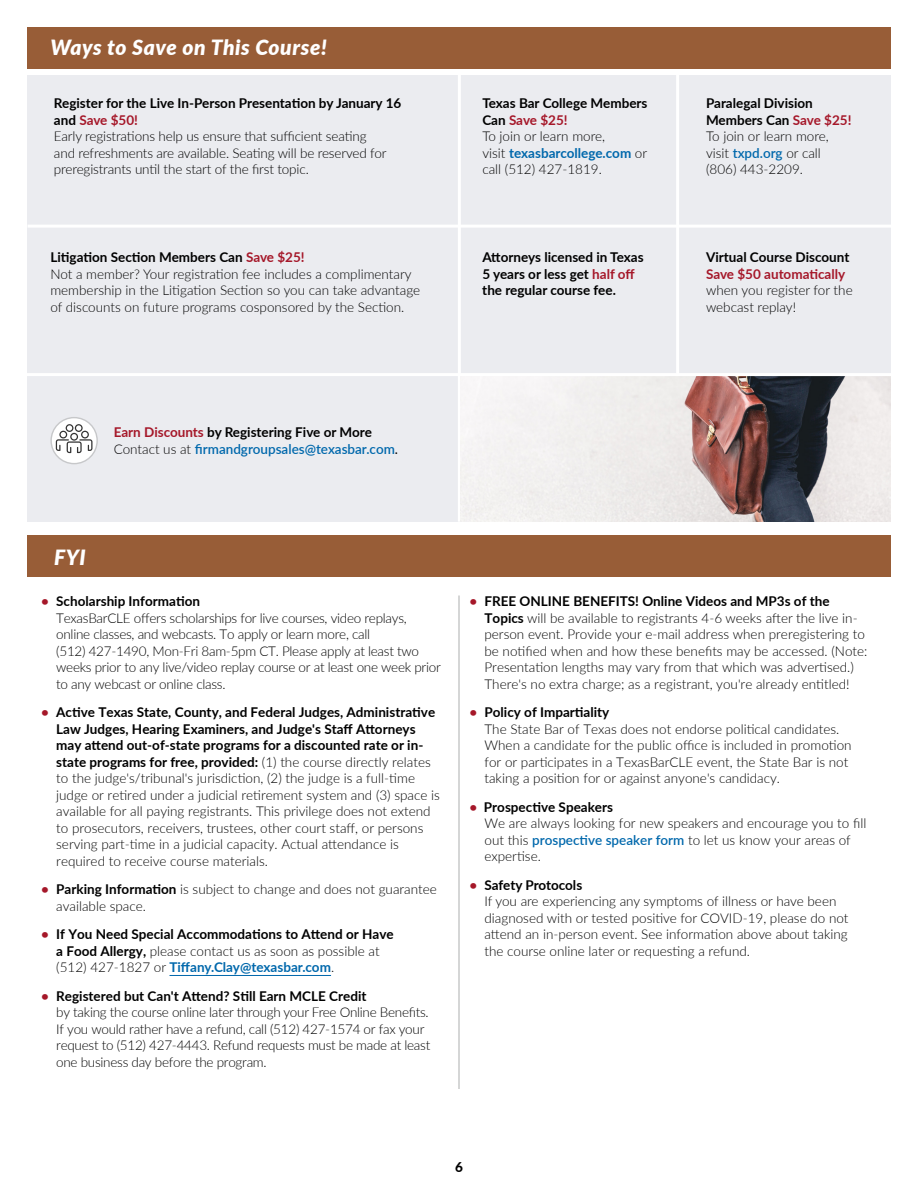
<style>
.page{position:relative;width:918px;height:1188px;background:#fff}
.page>*{position:absolute;margin:0;border:0;box-sizing:border-box;transform-origin:0 0}
.t1{font:italic 900 21px "Lato";letter-spacing:.03em;color:#fff}
.t2{font:300 13.5px/16.5px "Lato";color:#000}
.t3{font:300 13.5px/16.5px "Lato";letter-spacing:-.02em;color:#000}
.t4{font:700 13.5px/16.5px "Lato";color:#000}
.t5{font:600 13.5px/16.5px "Lato";color:#0068ac}
.t6{font:700 13.5px "Lato";color:#a51729}
.t7{font:800 13.5px "Lato";color:#000}
.s1{font-weight:700}
.s2{font-weight:700;color:#a51729}
.s3{font-weight:700;color:#0068ac}
.s4{font-weight:700;color:#000}
.s5{font-weight:300;color:#000}
.s6{font-weight:400;color:#000}
.s7{color:#a51729}
.s8{font-weight:600;color:#0068ac}
.s9{font-weight:300}
.s10{color:#0068ac}
</style>
<div class="page">
<div style="left:27px;top:75px;width:864px;height:447px;background:#ebecf0"></div>
<div style="left:27px;top:27px;width:864px;height:42px;background:#985d37"></div>
<div style="left:27px;top:536px;width:864px;height:42px;background:#985d37"></div>
<hr style="left:459px;top:596px;width:1px;height:493px;background:#adaeaf">
<hr style="left:458px;top:75px;width:3px;height:447px;background:#fff">
<hr style="left:676px;top:75px;width:3px;height:447px;background:#fff">
<img style="left:461px;top:376px;width:430px;height:146px">
<hr style="left:28px;top:225px;width:863px;height:3px;background:#fff">
<hr style="left:27px;top:373px;width:864px;height:3px;background:#fff">
<svg style="left:51px;top:418px;width:46px;height:46px"></svg>
<div style="left:50px;top:417px;width:48px;height:47px;border:1px solid #c7c8ca;border-radius:50%"></div>
<svg style="left:56px;top:424px;width:36px;height:29px"></svg>
<hr style="left:170px;top:975px;width:161px;height:1px;background:#0068ac">
<h1 class="t1" style="left:50px;top:31px;width:278px">Ways to Save on This Course!</h1>
<p class="t2" style="left:54px;top:95px;width:349px"><span class="s1">Register for the Live In-Person Presentation by January 16 and</span> <span class="s2">Save $50!<br></span>Early registrations help us ensure that sufficient seating<br>and refreshments are available. Seating will be reserved for preregistrants until the start of the first topic.</p>
<p class="t2" style="left:482px;top:95px;width:167px"><span class="s1">Texas Bar College Members<br>Can</span> <span class="s2">Save $25!<br></span>To join or learn more,<br>visit <span class="s3">texasbarcollege.com</span> or call (512) 427-1819.</p>
<p class="t2" style="left:50px;top:249px;width:371px"><span class="s1">Litigation Section Members Can</span> <span class="s2">Save $25!<br></span>Not a member? Your registration fee includes a complimentary membership in the Litigation Section so you can take advantage of discounts on future programs cosponsored by the Section.</p>
<p class="t5" style="left:114px;top:423px;width:286px"><span class="s2">Earn Discounts</span> <span class="s4">by Registering Five or More<br></span><span class="s5">Contact us at</span> firmandgroupsales@texasbar.com<span class="s6">.</span></p>
<h1 class="t1" style="left:54px;top:541px;width:33px">FYI</h1>
<p class="t4" style="left:482px;top:248px;width:163px">Attorneys licensed in Texas<br>5 years or less get <span class="s7">half off </span>the regular course fee.</p>
<p class="t2" style="left:706px;top:95px;width:147px"><span class="s1">Paralegal Division<br>Members Can</span> <span class="s2">Save $25!<br></span>To join or learn more, visit <span class="s8">txpd.org</span> or call (806) 443-2209.</p>
<p class="t4" style="left:706px;top:248px;width:145px">Virtual Course Discount</p>
<p class="t6" style="left:706px;top:264px;width:141px">Save $50 automatically</p>
<p class="t2" style="left:706px;top:282px;width:148px">when you register for the webcast replay!</p>
<p class="t3" style="left:56px;top:593px;width:386px;text-indent:-15px"><span class="s2">•</span> <span class="s1">Scholarship Information<br></span>TexasBarCLE offers scholarships for live courses, video replays, online classes, and webcasts. To apply or learn more, call<br>(512) 427-1490, Mon-Fri 8am-5pm CT. Please apply at least two weeks prior to any live/video replay course or at least one week prior to any webcast or online class.</p>
<p class="t2" style="left:56px;top:704px;width:385px;text-indent:-15px"><span class="s2">•</span> <span class="s1">Active Texas State, County, and Federal Judges, Administrative Law Judges, Hearing Examiners, and Judge's Staff Attorneys may attend out-of-state programs for a discounted rate or in&shy;state programs for free, provided:</span> (1) the course directly relates to the judge's/tribunal's jurisdiction, (2) the judge is a full-time judge or retired under a judicial retirement system and (3) space is available for all paying registrants. This privilege does not extend to prosecutors, receivers, trustees, other court staff, or persons serving part-time in a judicial capacity. Actual attendance is required to receive course materials.</p>
<p class="t2" style="left:56px;top:881px;width:382px;text-indent:-15px"><span class="s2">•</span> <span class="s1">Parking Information</span> is subject to change and does not guarantee available space.</p>
<p class="t4" style="left:56px;top:926px;width:339px;text-indent:-15px"><span class="s7">•</span> If You Need Special Accommodations to Attend or Have a Food Allergy, <span class="s9">please contact us as soon as possible at (512) 427-1827 or</span> <span class="s10">Tiffany.Clay@texasbar.com</span><span class="s9">.</span></p>
<p class="t3" style="left:56px;top:987px;width:376px;text-indent:-15px"><span class="s2">•</span> <span class="s1">Registered but Can't Attend? Still Earn MCLE Credit<br></span>by taking the course online later through your Free Online Benefits.<br>If you would rather have a refund, call (512) 427-1574 or fax your request to (512) 427-4443. Refund requests must be made at least one business day before the program.</p>
<p class="t2" style="left:484px;top:593px;width:384px;text-indent:-15px"><span class="s2">•</span> <span class="s1">FREE ONLINE BENEFITS! Online Videos and MP3s of the Topics</span> will be available to registrants 4-6 weeks after the live in&shy;person event. Provide your e-mail address when preregistering to be notified when and how these benefits may be accessed. (Note:<br>Presentation lengths may vary from that which was advertised.)<br>There's no extra charge; as a registrant, you're already entitled!</p>
<p class="t2" style="left:484px;top:704px;width:369px;text-indent:-15px"><span class="s2">•</span> <span class="s1">Policy of Impartiality<br></span>The State Bar of Texas does not endorse political candidates.<br>When a candidate for the public office is included in promotion for or participates in a TexasBarCLE event, the State Bar is not taking a position for or against anyone's candidacy.</p>
<p class="t2" style="left:484px;top:798px;width:384px;text-indent:-15px"><span class="s2">•</span> <span class="s1">Prospective Speakers<br></span>We are always looking for new speakers and encourage you to fill out this <span class="s8">prospective speaker form</span> to let us know your areas of expertise.</p>
<p class="t2" style="left:484px;top:876px;width:366px;text-indent:-15px"><span class="s2">•</span> <span class="s1">Safety Protocols<br></span>If you are experiencing any symptoms of illness or have been diagnosed with or tested positive for COVID-19, please do not attend an in-person event. See information above about taking the course online later or requesting a refund.</p>
<p class="t7" style="left:455px;top:1157px;width:9px">6</p>
</div>
